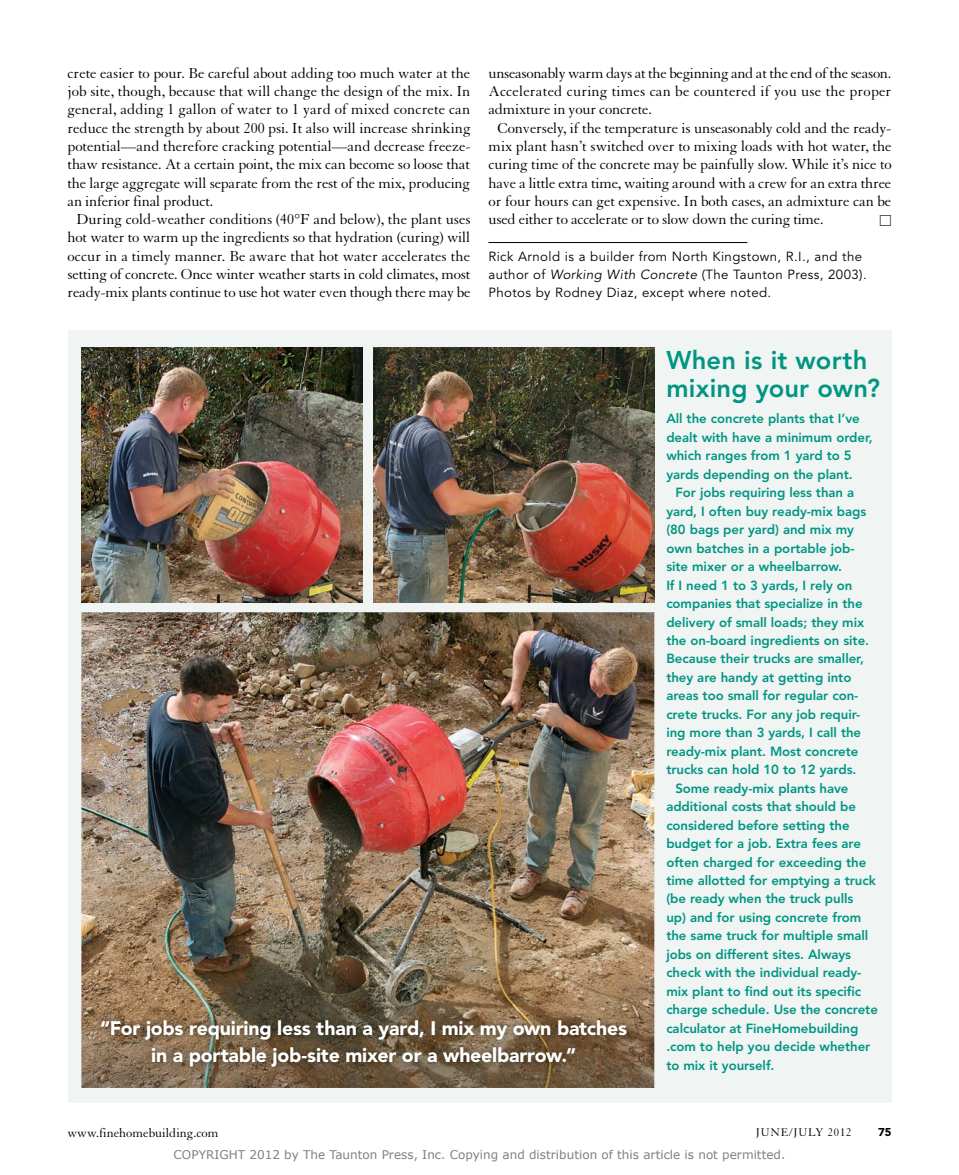
<style>
.page{position:relative;width:959px;height:1175px;background:#fff}
.page>*{position:absolute;margin:0;border:0;box-sizing:border-box;transform-origin:0 0}
.t1{font:800 25.5px/28.5px "Avenir LT Std";letter-spacing:.01em;color:#009582}
.t2{font:900 19.5px/27px "Avenir LT Std";letter-spacing:-.01em;color:#fff;text-align:center}
.t3{font:15.75px "Granjon LT Std";letter-spacing:-.01em;color:#000}
.t4{font:15.75px "Granjon LT Std";letter-spacing:.01em;color:#000}
.t5{font:13.5px "Granjon LT Std";color:#000}
.t6{font:13.5px "Universal Std Newswith Comm Pi";color:#000}
.t7{font:800 13.2px/18.5px "Avenir LT Std";letter-spacing:-.005em;color:#009582}
.t8{font:13.2px/18.3px "Avenir LT Std";letter-spacing:.03em;color:#000}
.t9{font:12px "Verdana";color:#808080}
.t10{font:12px "Granjon LT Std";color:#000}
.t11{font:900 11.25px "Avenir LT Std";color:#000}
.s1{font-style:italic}
</style>
<div class="page">
<div style="left:68px;top:330px;width:823px;height:772px;background:#f0f5f4"></div>
<img style="left:81px;top:347px;width:281px;height:255px">
<img style="left:81px;top:612px;width:573px;height:476px">
<hr style="left:488px;top:242px;width:259px;height:1px;background:#000">
<img style="left:374px;top:347px;width:280px;height:255px">
<img style="left:92px;top:1012px;width:541px;height:62px">
<p class="t3" style="left:68px;top:64px;width:404px">crete easier to pour. Be careful about adding too much water at the</p>
<p class="t3" style="left:68px;top:83px;width:404px">job site, though, because that will change the design of the mix. In</p>
<p class="t3" style="left:68px;top:101px;width:404px">general, adding 1 gallon of water to 1 yard of mixed concrete can</p>
<p class="t3" style="left:68px;top:119px;width:404px">reduce the strength by about 200 psi. It also will increase shrinking</p>
<p class="t3" style="left:68px;top:138px;width:405px">potential—and therefore cracking potential—and decrease freeze-</p>
<p class="t3" style="left:68px;top:156px;width:404px">thaw resistance. At a certain point, the mix can become so loose that</p>
<p class="t3" style="left:68px;top:174px;width:404px">the large aggregate will separate from the rest of the mix, producing</p>
<p class="t3" style="left:68px;top:192px;width:147px">an inferior final product.</p>
<p class="t3" style="left:76px;top:211px;width:395px">During cold-weather conditions (40°F and below), the plant uses</p>
<p class="t3" style="left:68px;top:229px;width:404px">hot water to warm up the ingredients so that hydration (curing) will</p>
<p class="t3" style="left:68px;top:247px;width:404px">occur in a timely manner. Be aware that hot water accelerates the</p>
<p class="t3" style="left:68px;top:266px;width:404px">setting of concrete. Once winter weather starts in cold climates, most</p>
<p class="t3" style="left:68px;top:284px;width:404px">ready-mix plants continue to use hot water even though there may be</p>
<p class="t3" style="left:488px;top:64px;width:404px">unseasonably warm days at the beginning and at the end of the season.</p>
<p class="t4" style="left:488px;top:83px;width:404px">Accelerated curing times can be countered if you use the proper</p>
<p class="t3" style="left:488px;top:101px;width:165px">admixture in your concrete.</p>
<p class="t3" style="left:497px;top:119px;width:395px">Conversely, if the temperature is unseasonably cold and the ready-</p>
<p class="t3" style="left:488px;top:138px;width:404px">mix plant hasn’t switched over to mixing loads with hot water, the</p>
<p class="t3" style="left:488px;top:156px;width:405px">curing time of the concrete may be painfully slow. While it’s nice to</p>
<p class="t3" style="left:488px;top:174px;width:404px">have a little extra time, waiting around with a crew for an extra three</p>
<p class="t3" style="left:488px;top:192px;width:404px">or four hours can get expensive. In both cases, an admixture can be</p>
<p class="t3" style="left:488px;top:211px;width:336px">used either to accelerate or to slow down the curing time.</p>
<p class="t6" style="left:879px;top:215px;width:14px">□</p>
<p class="t8" style="left:488px;top:247px;width:380px">Rick Arnold is a builder from North Kingstown, R.I., and the author of <span class="s1">Working With Concrete</span> (The Taunton Press, 2003).<br>Photos by Rodney Diaz, except where noted.</p>
<h1 class="t1" style="left:666px;top:346px;width:215px">When is it worth mixing your own?</h1>
<p class="t2" style="left:100px;top:1015px;width:528px">“For jobs requiring less than a yard, I mix my own batches in a portable job-site mixer or a wheelbarrow.”</p>
<p class="t7" style="left:666px;top:410px;width:208px">All the concrete plants that I’ve dealt with have a minimum order, which ranges from 1 yard to 5 yards depending on the plant.</p>
<p class="t7" style="left:675px;top:483px;width:180px">For jobs requiring less than a</p>
<p class="t7" style="left:666px;top:502px;width:201px">yard, I often buy ready-mix bags</p>
<p class="t7" style="left:666px;top:520px;width:189px">(80 bags per yard) and mix my</p>
<p class="t7" style="left:666px;top:539px;width:190px">own batches in a portable job-</p>
<p class="t7" style="left:666px;top:557px;width:177px">site mixer or a wheelbarrow.</p>
<p class="t7" style="left:666px;top:576px;width:188px">If I need 1 to 3 yards, I rely on</p>
<p class="t7" style="left:666px;top:594px;width:198px">companies that specialize in the</p>
<p class="t7" style="left:666px;top:613px;width:199px">delivery of small loads; they mix</p>
<p class="t7" style="left:666px;top:631px;width:204px">the on-board ingredients on site.</p>
<p class="t7" style="left:666px;top:649px;width:199px">Because their trucks are smaller,</p>
<p class="t7" style="left:666px;top:668px;width:187px">they are handy at getting into</p>
<p class="t7" style="left:666px;top:686px;width:193px">areas too small for regular con-</p>
<p class="t7" style="left:666px;top:705px;width:195px">crete trucks. For any job requir-</p>
<p class="t7" style="left:666px;top:723px;width:196px">ing more than 3 yards, I call the</p>
<p class="t7" style="left:666px;top:742px;width:193px">ready-mix plant. Most concrete</p>
<p class="t7" style="left:666px;top:760px;width:191px">trucks can hold 10 to 12 yards.</p>
<p class="t7" style="left:675px;top:779px;width:175px">Some ready-mix plants have</p>
<p class="t7" style="left:666px;top:797px;width:191px">additional costs that should be</p>
<p class="t7" style="left:666px;top:815px;width:185px">considered before setting the</p>
<p class="t7" style="left:666px;top:834px;width:196px">budget for a job. Extra fees are</p>
<p class="t7" style="left:666px;top:852px;width:201px">often charged for exceeding the</p>
<p class="t7" style="left:666px;top:871px;width:211px">time allotted for emptying a truck</p>
<p class="t7" style="left:666px;top:889px;width:188px">(be ready when the truck pulls</p>
<p class="t7" style="left:666px;top:908px;width:196px">up) and for using concrete from</p>
<p class="t7" style="left:666px;top:926px;width:203px">the same truck for multiple small</p>
<p class="t7" style="left:666px;top:945px;width:186px">jobs on different sites. Always</p>
<p class="t7" style="left:666px;top:963px;width:197px">check with the individual ready-</p>
<p class="t7" style="left:666px;top:982px;width:196px">mix plant to find out its specific</p>
<p class="t7" style="left:666px;top:1000px;width:213px">charge schedule. Use the concrete</p>
<p class="t7" style="left:666px;top:1018px;width:194px">calculator at FineHomebuilding</p>
<p class="t7" style="left:666px;top:1037px;width:205px">.com to help you decide whether</p>
<p class="t7" style="left:666px;top:1055px;width:110px">to mix it yourself.</p>
<p class="t5" style="left:68px;top:1125px;width:152px">www.finehomebuilding.com</p>
<p class="t10" style="left:755px;top:1126px;width:97px">june/july 2012</p>
<p class="t11" style="left:878px;top:1125px;width:15px">75</p>
<p class="t9" style="left:174px;top:1146px;width:613px">COPYRIGHT 2012 by The Taunton Press, Inc. Copying and distribution of this article is not permitted.</p>
</div>
